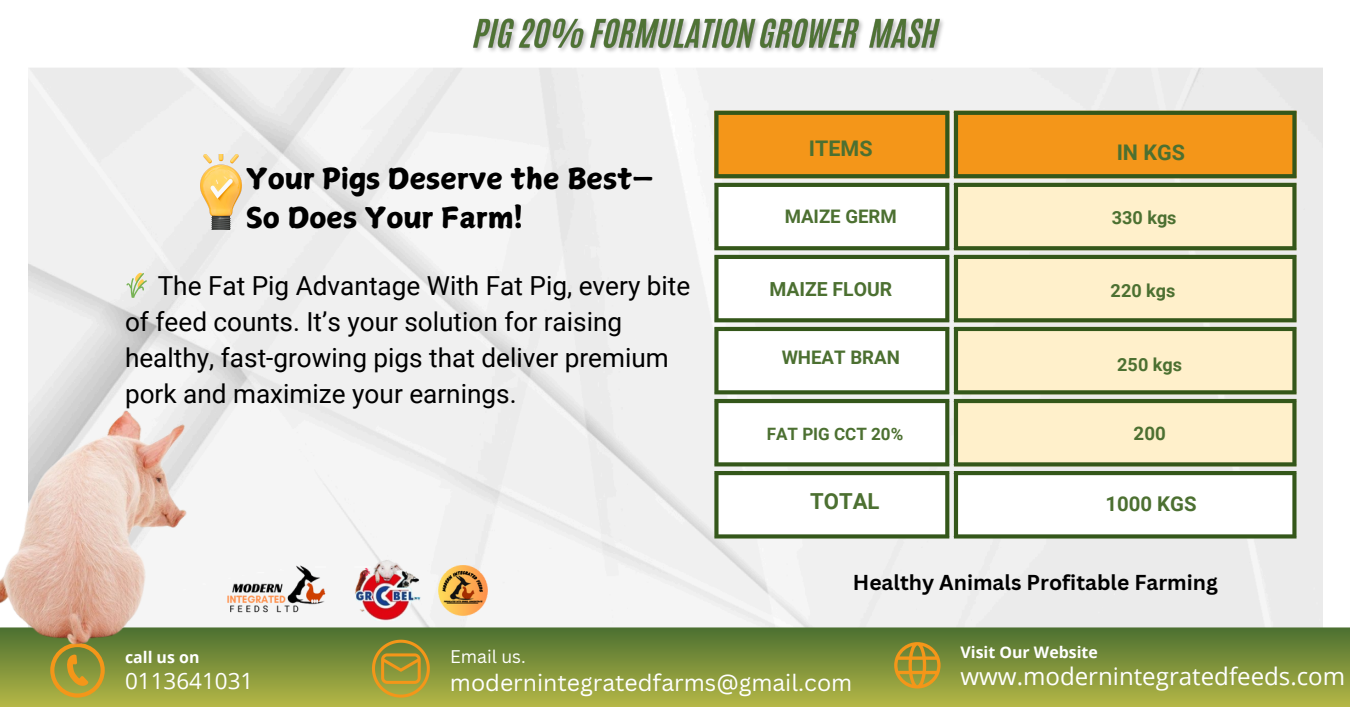
<style>
.page{position:relative;width:1350px;height:707px;background:#fff}
.page>*{position:absolute;margin:0;border:0;box-sizing:border-box;transform-origin:0 0}
.t1{font:28.35px/38.7px "Canva Surname Fu";color:#000}
.t2{font:26.25px/36px "Roboto";color:#000}
.t3{font:24.15px "Open Sans";color:#fff}
.t4{font:22.95px "Canva Sans";color:#fff}
.t5{font:22.5px "Open Sans";color:#fff}
.t6{font:700 22.05px "Roboto";color:#4c7031}
.t7{font:700 21.45px "Roboto";color:#4c7031}
.t8{font:700 21px "Canva Sans";color:#000}
.t9{font:700 20.4px "Roboto";color:#4c7031}
.t10{font:700 19.35px "Roboto";color:#4c7031}
.t11{font:700 18.75px "Roboto";color:#4c7031}
.t12{font:700 18.6px "Roboto";color:#4c7031}
.t13{font:700 18px "Roboto";color:#4c7031}
.t14{font:17.85px "Canva Sans";color:#fff}
.t15{font:700 17.1px "Roboto";color:#4c7031}
.t16{font:700 15.9px "Open Sans";color:#fff}
</style>
<div class="page">
<img style="left:28px;top:68px;width:1295px;height:559px">
<div style="left:719px;top:111px;width:573px;height:67px;background:#f49619"></div>
<svg style="left:714px;top:183px;width:583px;height:355px"></svg>
<svg style="left:954px;top:187px;width:343px;height:275px;background:#fceecb"></svg>
<div style="left:714px;top:115px;width:5px;height:59px;background:#34571a"></div>
<svg style="left:945px;top:115px;width:4px;height:59px"></svg>
<svg style="left:714px;top:111px;width:235px;height:4px"></svg>
<svg style="left:714px;top:174px;width:235px;height:4px"></svg>
<hr style="left:954px;top:115px;width:4px;height:59px;background:#34571a">
<div style="left:1292px;top:115px;width:5px;height:59px;background:#34571a"></div>
<svg style="left:954px;top:111px;width:343px;height:4px"></svg>
<svg style="left:954px;top:174px;width:343px;height:4px"></svg>
<div style="left:714px;top:187px;width:5px;height:59px;background:#34571a"></div>
<svg style="left:945px;top:187px;width:4px;height:59px"></svg>
<hr style="left:714px;top:183px;width:235px;height:4px;background:#34571a">
<svg style="left:714px;top:246px;width:235px;height:4px"></svg>
<hr style="left:954px;top:187px;width:4px;height:59px;background:#34571a">
<div style="left:1292px;top:187px;width:5px;height:59px;background:#34571a"></div>
<hr style="left:954px;top:183px;width:343px;height:4px;background:#34571a">
<svg style="left:954px;top:246px;width:343px;height:4px"></svg>
<div style="left:714px;top:259px;width:5px;height:59px;background:#34571a"></div>
<svg style="left:945px;top:259px;width:4px;height:59px"></svg>
<hr style="left:714px;top:255px;width:235px;height:4px;background:#34571a">
<svg style="left:714px;top:318px;width:235px;height:4px"></svg>
<hr style="left:954px;top:259px;width:4px;height:59px;background:#34571a">
<div style="left:1292px;top:259px;width:5px;height:59px;background:#34571a"></div>
<hr style="left:954px;top:255px;width:343px;height:4px;background:#34571a">
<svg style="left:954px;top:318px;width:343px;height:4px"></svg>
<div style="left:714px;top:331px;width:5px;height:59px;background:#34571a"></div>
<svg style="left:945px;top:331px;width:4px;height:59px"></svg>
<hr style="left:714px;top:327px;width:235px;height:4px;background:#34571a">
<svg style="left:714px;top:390px;width:235px;height:4px"></svg>
<hr style="left:954px;top:331px;width:4px;height:59px;background:#34571a">
<div style="left:1292px;top:331px;width:5px;height:59px;background:#34571a"></div>
<hr style="left:954px;top:327px;width:343px;height:4px;background:#34571a">
<svg style="left:954px;top:390px;width:343px;height:4px"></svg>
<div style="left:714px;top:403px;width:5px;height:59px;background:#34571a"></div>
<svg style="left:945px;top:403px;width:4px;height:59px"></svg>
<hr style="left:714px;top:399px;width:235px;height:4px;background:#34571a">
<svg style="left:714px;top:462px;width:235px;height:4px"></svg>
<hr style="left:954px;top:403px;width:4px;height:59px;background:#34571a">
<div style="left:1292px;top:403px;width:5px;height:59px;background:#34571a"></div>
<hr style="left:954px;top:399px;width:343px;height:4px;background:#34571a">
<svg style="left:954px;top:462px;width:343px;height:4px"></svg>
<div style="left:714px;top:475px;width:5px;height:59px;background:#34571a"></div>
<svg style="left:945px;top:475px;width:4px;height:59px"></svg>
<hr style="left:714px;top:471px;width:235px;height:4px;background:#34571a">
<svg style="left:714px;top:534px;width:235px;height:4px"></svg>
<hr style="left:954px;top:475px;width:4px;height:59px;background:#34571a">
<div style="left:1292px;top:475px;width:5px;height:59px;background:#34571a"></div>
<hr style="left:954px;top:471px;width:343px;height:4px;background:#34571a">
<svg style="left:954px;top:534px;width:343px;height:4px"></svg>
<div style="left:0;top:627px;width:1350px;height:79px;background:linear-gradient(to bottom,#4b6f31,#b4b646)"></div>
<svg style="left:894px;top:642px;width:46px;height:46px;background:#b0932c"></svg>
<svg style="left:50px;top:670px;width:54px;height:27px"></svg>
<svg style="left:372px;top:639px;width:57px;height:58px;background:#a39431"></svg>
<img style="left:221px;top:564px;width:119px;height:52px">
<img style="left:353px;top:559px;width:83px;height:61px">
<img style="left:438px;top:565px;width:50px;height:50px">
<img style="left:201px;top:154px;width:40px;height:75px">
<img style="left:0;top:385px;width:221px;height:285px">
<img style="left:473px;top:18px;width:470px;height:34px">
<svg style="left:126px;top:273px;width:21px;height:25px"></svg>
<p class="t1" style="left:246px;top:159px;width:409px">Your Pigs Deserve the Best—<br>So Does Your Farm!</p>
<h6 class="t2" style="left:125px;top:268px;width:567px;text-indent:33px">The Fat Pig Advantage With Fat Pig, every bite of feed counts. It’s your solution for raising healthy, fast-growing pigs that deliver premium pork and maximize your earnings.</h6>
<p class="t7" style="left:809px;top:136px;width:65px">ITEMS</p>
<p class="t7" style="left:1117px;top:140px;width:70px">IN KGS</p>
<h5 class="t12" style="left:785px;top:205px;width:114px">MAIZE GERM</h5>
<h2 class="t13" style="left:1112px;top:207px;width:66px">330 kgs</h2>
<p class="t10" style="left:770px;top:278px;width:124px">MAIZE FLOUR</p>
<p class="t13" style="left:1111px;top:280px;width:66px">220 kgs</p>
<h5 class="t12" style="left:782px;top:347px;width:120px">WHEAT BRAN</h5>
<p class="t13" style="left:1117px;top:354px;width:66px">250 kgs</p>
<p class="t15" style="left:767px;top:424px;width:138px">FAT PIG CCT 20%</p>
<p class="t11" style="left:1134px;top:423px;width:34px">200</p>
<p class="t6" style="left:810px;top:489px;width:71px">TOTAL</p>
<h3 class="t9" style="left:1105px;top:491px;width:93px">1000 KGS</h3>
<h2 class="t8" style="left:853px;top:568px;width:367px">Healthy Animals Profitable Farming</h2>
<p class="t16" style="left:960px;top:640px;width:139px">Visit Our Website</p>
<h5 class="t14" style="left:450px;top:643px;width:77px">Email us.</h5>
<h5 class="t16" style="left:125px;top:646px;width:76px">call us on</h5>
<p class="t5" style="left:125px;top:665px;width:130px">0113641031</p>
<p class="t3" style="left:960px;top:658px;width:386px">www.modernintegratedfeeds.com</p>
<p class="t4" style="left:450px;top:666px;width:404px">modernintegratedfarms@gmail.com</p>
</div>
